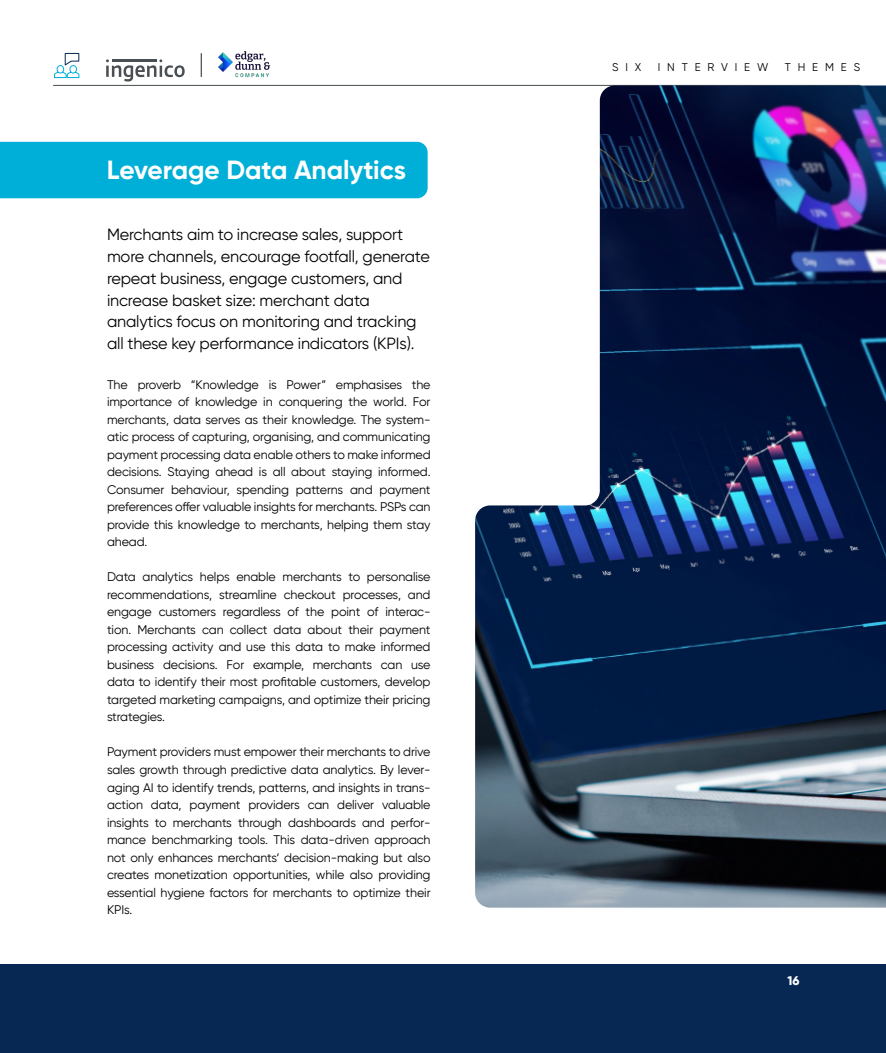
<style>
.page{position:relative;width:886px;height:1053px;background:#fff}
.page>*{position:absolute;margin:0;border:0;box-sizing:border-box;transform-origin:0 0}
.t1{font:700 26.25px "Gilroy";color:#fff}
.t2{font:16.25px/21.9px "Gilroy";letter-spacing:-.01em;color:#000}
.t3{font:12.5px/17.5px "Gilroy";letter-spacing:-.01em;color:#000;text-align:justify}
.t4{font:800 12.5px "Gilroy";color:#fff}
.t5{font:11.25px "Gilroy";letter-spacing:.61em;color:#000}
</style>
<div class="page">
<div style="left:0;top:964px;width:886px;height:88px;background:#082854"></div>
<hr style="left:53px;top:85px;width:807px;height:1px;background:#464c51">
<svg style="left:106px;top:59px;width:79px;height:22px"></svg>
<svg style="left:201px;top:53px;width:1px;height:24px"></svg>
<img style="left:218px;top:51px;width:53px;height:27px">
<img style="left:475px;top:85px;width:411px;height:822px">
<div style="left:0;top:142px;width:428px;height:56px;background:#00afd7"></div>
<svg style="left:54px;top:53px;width:26px;height:25px"></svg>
<h1 class="t1" style="left:107px;top:154px;width:300px">Leverage Data Analytics</h1>
<p class="t2" style="left:107px;top:223px;width:324px">Merchants aim to increase sales, support more channels, encourage footfall, generate repeat business, engage customers, and increase basket size: merchant data analytics focus on monitoring and tracking all these key performance indicators (KPIs).</p>
<p class="t3" style="left:107px;top:375px;width:325px">The proverb “Knowledge is Power” emphasises the importance of knowledge in conquering the world. For merchants, data serves as their knowledge. The system&shy;atic process of capturing, organising, and communicating payment processing data enable others to make informed decisions. Staying ahead is all about staying informed.<br>Consumer behaviour, spending patterns and payment preferences offer valuable insights for merchants. PSPs can provide this knowledge to merchants, helping them stay ahead.</p>
<p class="t3" style="left:107px;top:568px;width:325px">Data analytics helps enable merchants to personalise recommendations, streamline checkout processes, and engage customers regardless of the point of interac&shy;tion. Merchants can collect data about their payment processing activity and use this data to make informed business decisions. For example, merchants can use data to identify their most profitable customers, develop targeted marketing campaigns, and optimize their pricing strategies.</p>
<p class="t3" style="left:107px;top:743px;width:325px">Payment providers must empower their merchants to drive sales growth through predictive data analytics. By lever&shy;aging AI to identify trends, patterns, and insights in trans&shy;action data, payment providers can deliver valuable insights to merchants through dashboards and perfor&shy;mance benchmarking tools. This data-driven approach not only enhances merchants‘ decision-making but also creates monetization opportunities, while also providing essential hygiene factors for merchants to optimize their KPIs.</p>
<p class="t5" style="left:612px;top:60px;width:31px">SIX</p>
<p class="t5" style="left:658px;top:60px;width:112px">INTERVIEW</p>
<p class="t5" style="left:785px;top:60px;width:77px">THEMES</p>
<p class="t4" style="left:787px;top:973px;width:13px">16</p>
</div>
